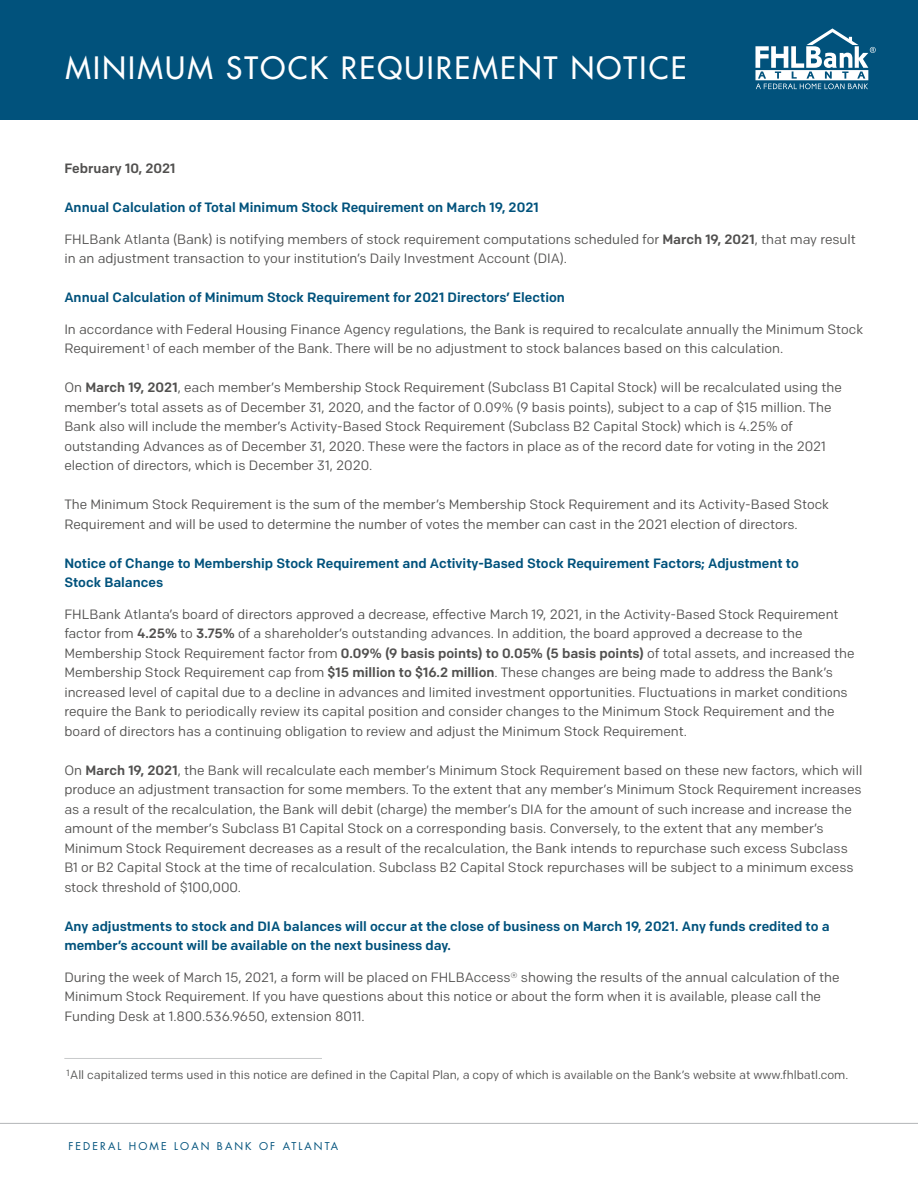
<style>
.page{position:relative;width:918px;height:1188px;background:#fff}
.page>*{position:absolute;margin:0;border:0;box-sizing:border-box;transform-origin:0 0}
.t1{font:30px "Futura";letter-spacing:.075em;color:#fff}
.t2{font:13.5px/19.5px "Chrono";color:#51504f}
.t3{font:500 13.5px/19.5px "Chrono";color:#01527c}
.t4{font:500 13.5px "Chrono";color:#51504f}
.t5{font:12px "Chrono";color:#51504f}
.t6{font:10.5px "Futura";letter-spacing:.2em;color:#01527c}
.s1{font-weight:500}
</style>
<div class="page">
<div style="left:0;top:0;width:918px;height:119px;background:#01527c"></div>
<svg style="left:755px;top:28px;width:121px;height:61px"></svg>
<hr style="left:0;top:1123px;width:918px;height:1px;background:#b3b5b7">
<hr style="left:64px;top:1058px;width:258px;height:1px;background:#c8cacb">
<h1 class="t1" style="left:65px;top:48px;width:622px">MINIMUM STOCK REQUIREMENT NOTICE</h1>
<p class="t4" style="left:64px;top:160px;width:113px">February 10, 2021</p>
<p class="t3" style="left:64px;top:198px;width:476px">Annual Calculation of Total Minimum Stock Requirement on March 19, 2021</p>
<p class="t2" style="left:64px;top:229px;width:793px">FHLBank Atlanta (Bank) is notifying members of stock requirement computations scheduled for <span class="s1">March 19, 2021</span>, that may result in an adjustment transaction to your institution’s Daily Investment Account (DIA).</p>
<p class="t3" style="left:64px;top:288px;width:502px">Annual Calculation of Minimum Stock Requirement for 2021 Directors’ Election</p>
<p class="t2" style="left:64px;top:319px;width:801px">In accordance with Federal Housing Finance Agency regulations, the Bank is required to recalculate annually the Minimum Stock<br>Requirement<sup>1</sup> of each member of the Bank. There will be no adjustment to stock balances based on this calculation.</p>
<p class="t2" style="left:64px;top:378px;width:779px">On <span class="s1">March 19, 2021</span>, each member’s Membership Stock Requirement (Subclass B1 Capital Stock) will be recalculated using the member’s total assets as of December 31, 2020, and the factor of 0.09% (9 basis points), subject to a cap of $15 million. The Bank also will include the member’s Activity-Based Stock Requirement (Subclass B2 Capital Stock) which is 4.25% of outstanding Advances as of December 31, 2020. These were the factors in place as of the record date for voting in the 2021 election of directors, which is December 31, 2020.</p>
<p class="t2" style="left:64px;top:495px;width:766px">The Minimum Stock Requirement is the sum of the member’s Membership Stock Requirement and its Activity-Based Stock<br>Requirement and will be used to determine the number of votes the member can cast in the 2021 election of directors.</p>
<p class="t3" style="left:64px;top:553px;width:736px">Notice of Change to Membership Stock Requirement and Activity-Based Stock Requirement Factors; Adjustment to<br>Stock Balances</p>
<p class="t2" style="left:64px;top:604px;width:792px">FHLBank Atlanta’s board of directors approved a decrease, effective March 19, 2021, in the Activity-Based Stock Requirement factor from <span class="s1">4.25%</span> to <span class="s1">3.75%</span> of a shareholder’s outstanding advances. In addition, the board approved a decrease to the Membership Stock Requirement factor from <span class="s1">0.09% (9 basis points) to 0.05% (5 basis points)</span> of total assets, and increased the Membership Stock Requirement cap from <span class="s1">$15 million to $16.2 million</span>. These changes are being made to address the Bank’s increased level of capital due to a decline in advances and limited investment opportunities. Fluctuations in market conditions require the Bank to periodically review its capital position and consider changes to the Minimum Stock Requirement and the board of directors has a continuing obligation to review and adjust the Minimum Stock Requirement.</p>
<p class="t2" style="left:64px;top:760px;width:800px">On <span class="s1">March 19, 2021</span>, the Bank will recalculate each member’s Minimum Stock Requirement based on these new factors, which will produce an adjustment transaction for some members. To the extent that any member’s Minimum Stock Requirement increases as a result of the recalculation, the Bank will debit (charge) the member’s DIA for the amount of such increase and increase the amount of the member’s Subclass B1 Capital Stock on a corresponding basis. Conversely, to the extent that any member’s Minimum Stock Requirement decreases as a result of the recalculation, the Bank intends to repurchase such excess Subclass B1 or B2 Capital Stock at the time of recalculation. Subclass B2 Capital Stock repurchases will be subject to a minimum excess stock threshold of $100,000.</p>
<p class="t3" style="left:64px;top:916px;width:767px">Any adjustments to stock and DIA balances will occur at the close of business on March 19, 2021. Any funds credited to a member’s account will be available on the next business day.</p>
<p class="t2" style="left:64px;top:967px;width:777px">During the week of March 15, 2021, a form will be placed on FHLBAccess® showing the results of the annual calculation of the<br>Minimum Stock Requirement. If you have questions about this notice or about the form when it is available, please call the<br>Funding Desk at 1.800.536.9650, extension 8011.</p>
<p class="t5" style="left:67px;top:1068px;width:783px"><sup>1</sup>All capitalized terms used in this notice are defined in the Capital Plan, a copy of which is available on the Bank’s website at www.fhlbatl.com.</p>
<p class="t6" style="left:68px;top:1139px;width:271px">FEDERAL HOME LOAN BANK OF ATLANTA</p>
</div>
